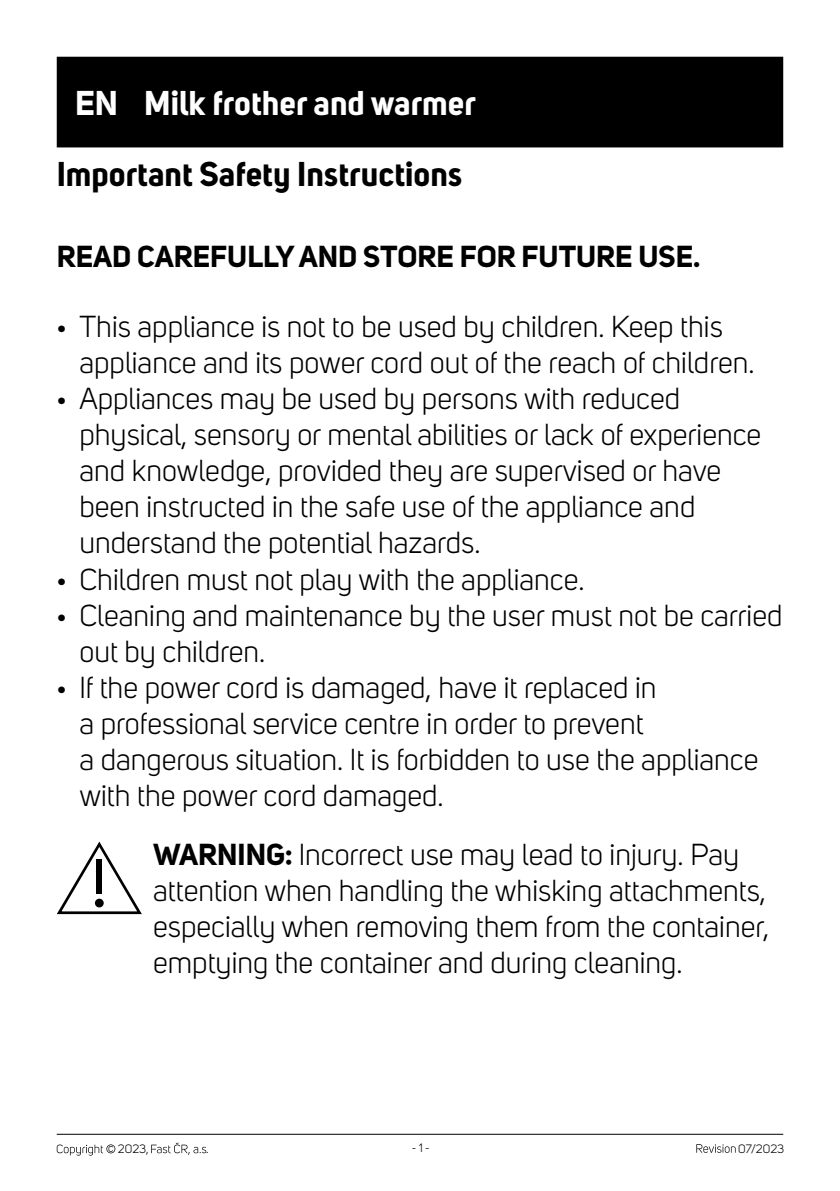
<style>
.page{position:relative;width:840px;height:1191px;background:#fff}
.page>*{position:absolute;margin:0;border:0;box-sizing:border-box;transform-origin:0 0}
.t1{font:700 34px "Uni Sans";color:#000}
.t2{font:700 34px "Uni Sans";color:#fff}
.t3{font:30px/36px "Uni Sans";color:#000}
.t4{font:700 30px "Uni Sans";color:#000}
.t5{font:12px "Uni Sans";color:#000}
.s1{font-size:23px}
.s2{font-weight:700}
</style>
<div class="page">
<hr style="left:57px;top:1133px;width:725px;height:1px;background:#000">
<svg style="left:696px;top:1144px;width:39px;height:8px"></svg>
<svg style="left:57px;top:1144px;width:58px;height:11px"></svg>
<svg style="left:151px;top:1142px;width:55px;height:12px"></svg>
<div style="left:57px;top:57px;width:725px;height:90px;background:#000"></div>
<svg style="left:57px;top:841px;width:85px;height:73px"></svg>
<div style="left:96px;top:859px;width:6px;height:35px;background:#000"></div>
<div style="left:95px;top:898px;width:9px;height:9px;background:#000;border-radius:50%"></div>
<p class="t2" style="left:75px;top:82px;width:402px">EN Milk frother and warmer</p>
<p class="t1" style="left:57px;top:153px;width:407px">Important Safety Instructions</p>
<p class="t4" style="left:57px;top:238px;width:644px">READ CAREFULLY AND STORE FOR FUTURE USE.</p>
<p class="t3" style="left:79px;top:309px;width:676px;text-indent:-23px"><span class="s1">•</span> This appliance is not to be used by children. Keep this appliance and its power cord out of the reach of children.</p>
<p class="t3" style="left:79px;top:381px;width:683px;text-indent:-23px"><span class="s1">•</span> Appliances may be used by persons with reduced physical, sensory or mental abilities or lack of experience and knowledge, provided they are supervised or have been instructed in the safe use of the appliance and understand the potential hazards.</p>
<p class="t3" style="left:57px;top:561px;width:529px"><span class="s1">•</span> Children must not play with the appliance.</p>
<p class="t3" style="left:79px;top:597px;width:704px;text-indent:-23px"><span class="s1">•</span> Cleaning and maintenance by the user must not be carried out by children.</p>
<p class="t3" style="left:79px;top:669px;width:680px;text-indent:-23px"><span class="s1">•</span> If the power cord is damaged, have it replaced in<br>a professional service centre in order to prevent<br>a dangerous situation. It is forbidden to use the appliance with the power cord damaged.</p>
<p class="t3" style="left:153px;top:837px;width:617px"><span class="s2">WARNING:</span> Incorrect use may lead to injury. Pay attention when handling the whisking attachments, especially when removing them from the container, emptying the container and during cleaning.</p>
<p class="t5" style="left:118px;top:1142px;width:32px">2023,</p>
<p class="t5" style="left:206px;top:1142px;width:4px">.</p>
<p class="t5" style="left:411px;top:1141px;width:19px">- 1 -</p>
<p class="t5" style="left:737px;top:1141px;width:47px">07/2023</p>
</div>
